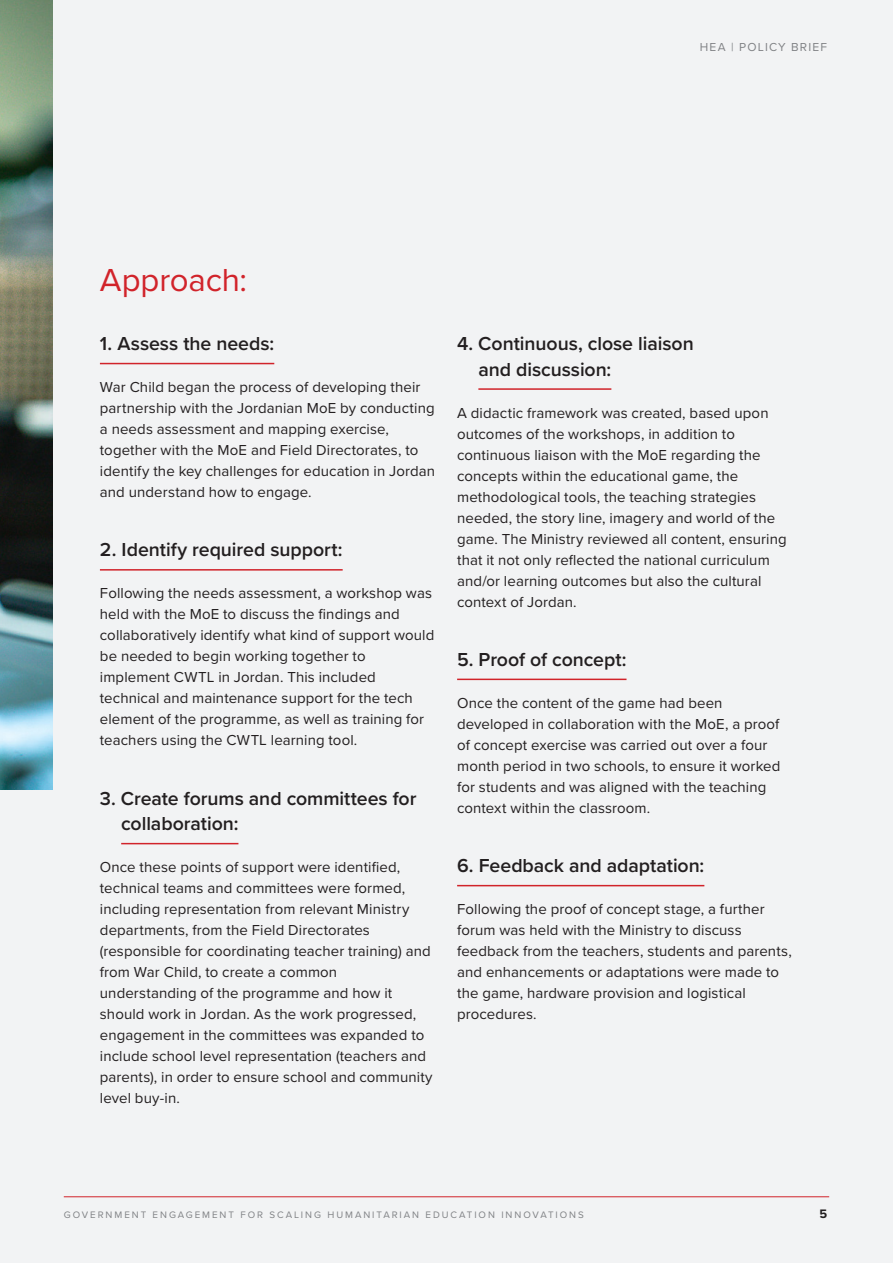
<style>
.page{position:relative;width:893px;height:1263px;background:#f2f3f4}
.page>*{position:absolute;margin:0;border:0;box-sizing:border-box;transform-origin:0 0}
.Headline_16{font:33px "Proxima Nova";letter-spacing:-.005em;color:#d1232a}
.Headline_12{font:600 19.5px/25.5px "Proxima Nova";letter-spacing:-.005em;color:#231f20}
.Text-ALIGNED{font:15px/21px "Proxima Nova";letter-spacing:.005em;color:#231f20}
.t1{font:700 12.75px "Proxima Nova";color:#231f20}
.t2{font:12px "Proxima Nova";letter-spacing:.1em;color:#808285}
.t3{font:9.75px "Proxima Nova";letter-spacing:.2em;color:#808285}
</style>
<div class="page">
<hr style="left:100px;top:363px;width:174px;height:1px;background:#d1232a">
<hr style="left:100px;top:569px;width:243px;height:2px;background:#d1232a">
<hr style="left:121px;top:843px;width:117px;height:1px;background:#d1232a">
<hr style="left:478px;top:388px;width:133px;height:2px;background:#d1232a">
<hr style="left:457px;top:679px;width:169px;height:1px;background:#d1232a">
<hr style="left:457px;top:885px;width:247px;height:1px;background:#d1232a">
<img style="left:0;top:0;width:52px;height:790px">
<hr style="left:64px;top:1196px;width:765px;height:1px;background:#d1232a">
<p class="t2" style="left:700px;top:38px;width:129px">HEA | POLICY BRIEF</p>
<p class="Headline_16" style="left:100px;top:255px;width:149px">Approach:</p>
<p class="Headline_12" style="left:100px;top:330px;width:176px">1. Assess the needs:</p>
<p class="Text-ALIGNED" style="left:100px;top:376px;width:337px">War Child began the process of developing their partnership with the Jordanian MoE by conducting a needs assessment and mapping exercise, together with the MoE and Field Directorates, to identify the key challenges for education in Jordan and understand how to engage.</p>
<p class="Headline_12" style="left:100px;top:536px;width:244px">2. Identify required support:</p>
<p class="Text-ALIGNED" style="left:100px;top:582px;width:336px">Following the needs assessment, a workshop was held with the MoE to discuss the findings and collaboratively identify what kind of support would be needed to begin working together to implement CWTL in Jordan. This included technical and maintenance support for the tech element of the programme, as well as training for teachers using the CWTL learning tool.</p>
<p class="Headline_12" style="left:121px;top:785px;width:297px;text-indent:-21px">3. Create forums and committees for collaboration:</p>
<p class="Text-ALIGNED" style="left:100px;top:856px;width:334px">Once these points of support were identified, technical teams and committees were formed, including representation from relevant Ministry departments, from the Field Directorates (responsible for coordinating teacher training) and from War Child, to create a common understanding of the programme and how it should work in Jordan. As the work progressed, engagement in the committees was expanded to include school level representation (teachers and parents), in order to ensure school and community level buy-in.</p>
<p class="Headline_12" style="left:478px;top:330px;width:217px;text-indent:-21px">4. Continuous, close liaison and discussion:</p>
<p class="Text-ALIGNED" style="left:457px;top:401px;width:331px">A didactic framework was created, based upon outcomes of the workshops, in addition to continuous liaison with the MoE regarding the concepts within the educational game, the methodological tools, the teaching strategies needed, the story line, imagery and world of the game. The Ministry reviewed all content, ensuring that it not only reflected the national curriculum and/or learning outcomes but also the cultural context of Jordan.</p>
<p class="Headline_12" style="left:457px;top:646px;width:171px">5. Proof of concept:</p>
<p class="Text-ALIGNED" style="left:457px;top:692px;width:325px">Once the content of the game had been developed in collaboration with the MoE, a proof of concept exercise was carried out over a four month period in two schools, to ensure it worked for students and was aligned with the teaching context within the classroom.</p>
<p class="Headline_12" style="left:457px;top:852px;width:249px">6. Feedback and adaptation:</p>
<p class="Text-ALIGNED" style="left:457px;top:898px;width:336px">Following the proof of concept stage, a further forum was held with the Ministry to discuss feedback from the teachers, students and parents, and enhancements or adaptations were made to the game, hardware provision and logistical procedures.</p>
<p class="t3" style="left:64px;top:1208px;width:522px">GOVERNMENT ENGAGEMENT FOR SCALING HUMANITARIAN EDUCATION INNOVATIONS</p>
<p class="t1" style="left:820px;top:1205px;width:9px">5</p>
</div>
